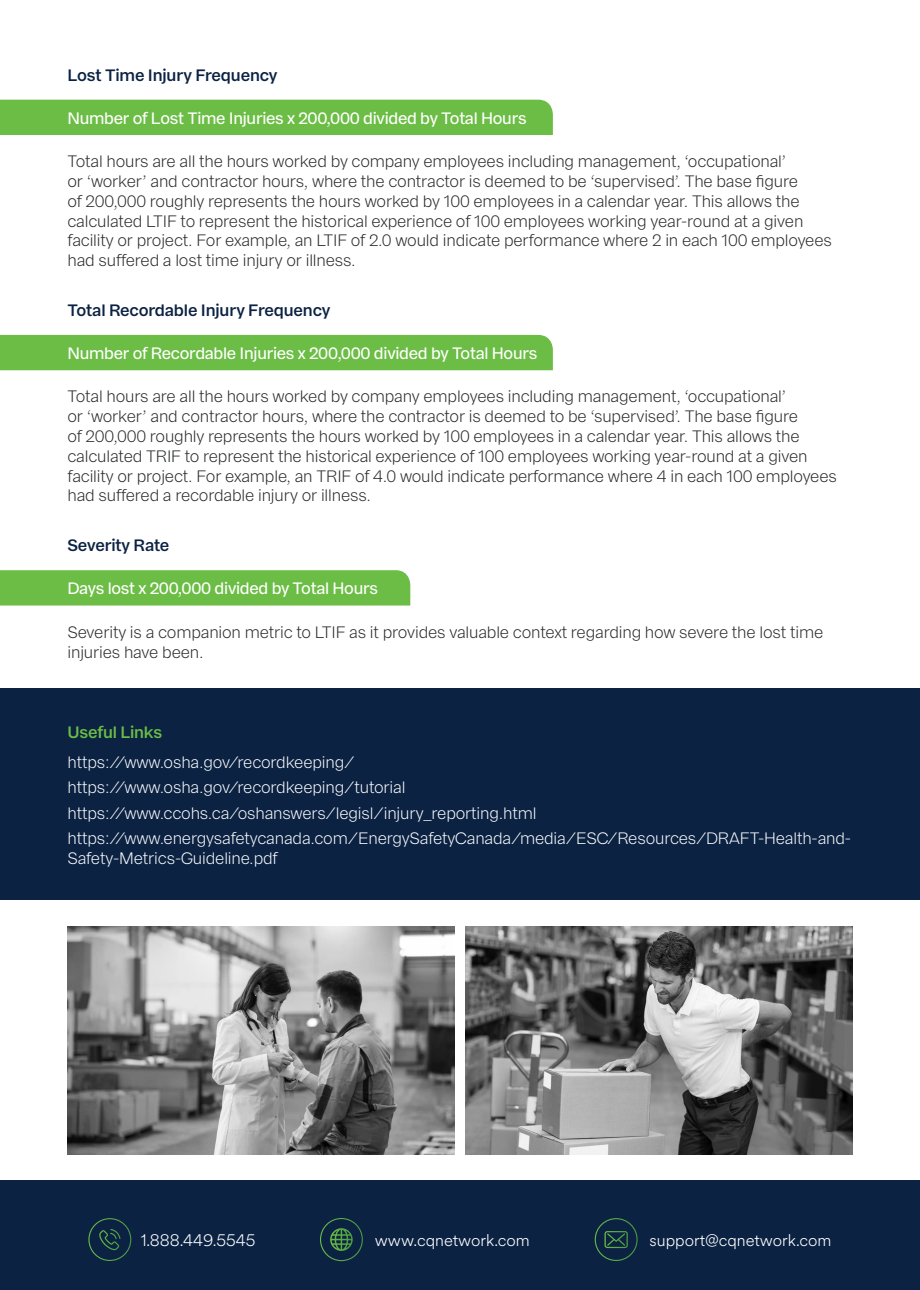
<style>
.page{position:relative;width:920px;height:1290px;background:#fff}
.page>*{position:absolute;margin:0;border:0;box-sizing:border-box;transform-origin:0 0}
.t1{font:300 16.5px/19.8px "Franca";letter-spacing:-.01em;color:#262729}
.t2{font:300 16.5px/19.8px "Franca";letter-spacing:-.01em;color:#fff}
.t3{font:500 16.5px "Franca";letter-spacing:-.015em;color:#fff}
.t4{font:600 16.5px "Franca";letter-spacing:-.01em;color:#0b2243}
.t5{font:300 16.5px "Circular Spotify Text";color:#fff}
.t6{font:600 16.5px "Franca";letter-spacing:-.01em;color:#6cbd45}
</style>
<div class="page">
<div style="left:0;top:100px;width:553px;height:35px;background:#6cbd45"></div>
<div style="left:0;top:335px;width:553px;height:35px;background:#6cbd45"></div>
<div style="left:0;top:570px;width:410px;height:35px;background:#6cbd45"></div>
<div style="left:0;top:1181px;width:920px;height:109px;background:#0b2243"></div>
<div style="left:0;top:688px;width:920px;height:212px;background:#0b2243"></div>
<div style="left:88px;top:1218px;width:43px;height:43px;border:1px solid #fff;border-radius:50%"></div>
<svg style="left:99px;top:1229px;width:22px;height:21px"></svg>
<div style="left:595px;top:1218px;width:43px;height:43px;border:1px solid #fff;border-radius:50%"></div>
<svg style="left:604px;top:1231px;width:24px;height:17px"></svg>
<div style="left:320px;top:1218px;width:43px;height:43px;border:1px solid #fff;border-radius:50%"></div>
<svg style="left:330px;top:1228px;width:23px;height:23px"></svg>
<img style="left:68px;top:926px;width:386px;height:228px">
<img style="left:465px;top:926px;width:387px;height:228px">
<p class="t4" style="left:68px;top:65px;width:211px">Lost Time Injury Frequency</p>
<p class="t3" style="left:68px;top:108px;width:461px">Number of Lost Time Injuries x 200,000 divided by Total Hours</p>
<p class="t1" style="left:68px;top:151px;width:766px">Total hours are all the hours worked by company employees including management, ‘occupational’<br>or ‘worker’ and contractor hours, where the contractor is deemed to be ‘supervised’. The base figure<br>of 200,000 roughly represents the hours worked by 100 employees in a calendar year. This allows the calculated LTIF to represent the historical experience of 100 employees working year-round at a given facility or project. For example, an LTIF of 2.0 would indicate performance where 2 in each 100 employees had suffered a lost time injury or illness.</p>
<p class="t4" style="left:68px;top:300px;width:264px">Total Recordable Injury Frequency</p>
<p class="t3" style="left:68px;top:343px;width:471px">Number of Recordable Injuries x 200,000 divided by Total Hours</p>
<p class="t1" style="left:68px;top:387px;width:771px">Total hours are all the hours worked by company employees including management, ‘occupational’<br>or ‘worker’ and contractor hours, where the contractor is deemed to be ‘supervised’. The base figure<br>of 200,000 roughly represents the hours worked by 100 employees in a calendar year. This allows the calculated TRIF to represent the historical experience of 100 employees working year-round at a given facility or project. For example, an TRIF of 4.0 would indicate performance where 4 in each 100 employees had suffered a recordable injury or illness.</p>
<p class="t4" style="left:68px;top:535px;width:103px">Severity Rate</p>
<p class="t3" style="left:68px;top:579px;width:312px">Days lost x 200,000 divided by Total Hours</p>
<p class="t1" style="left:68px;top:622px;width:757px">Severity is a companion metric to LTIF as it provides valuable context regarding how severe the lost time injuries have been.</p>
<p class="t6" style="left:68px;top:721px;width:96px">Useful Links</p>
<p class="t2" style="left:68px;top:752px;width:289px">https://www.osha.gov/recordkeeping/</p>
<p class="t2" style="left:68px;top:777px;width:339px">https://www.osha.gov/recordkeeping/tutorial</p>
<p class="t2" style="left:68px;top:803px;width:471px">https://www.ccohs.ca/oshanswers/legisl/injury_reporting.html</p>
<p class="t2" style="left:68px;top:828px;width:785px">https://www.energysafetycanada.com/EnergySafetyCanada/media/ESC/Resources/DRAFT-Health-and-<br>Safety-Metrics-Guideline.pdf</p>
<p class="t5" style="left:141px;top:1229px;width:116px">1.888.449.5545</p>
<p class="t5" style="left:375px;top:1229px;width:157px">www.cqnetwork.com</p>
<p class="t5" style="left:650px;top:1229px;width:183px">support@cqnetwork.com</p>
</div>
